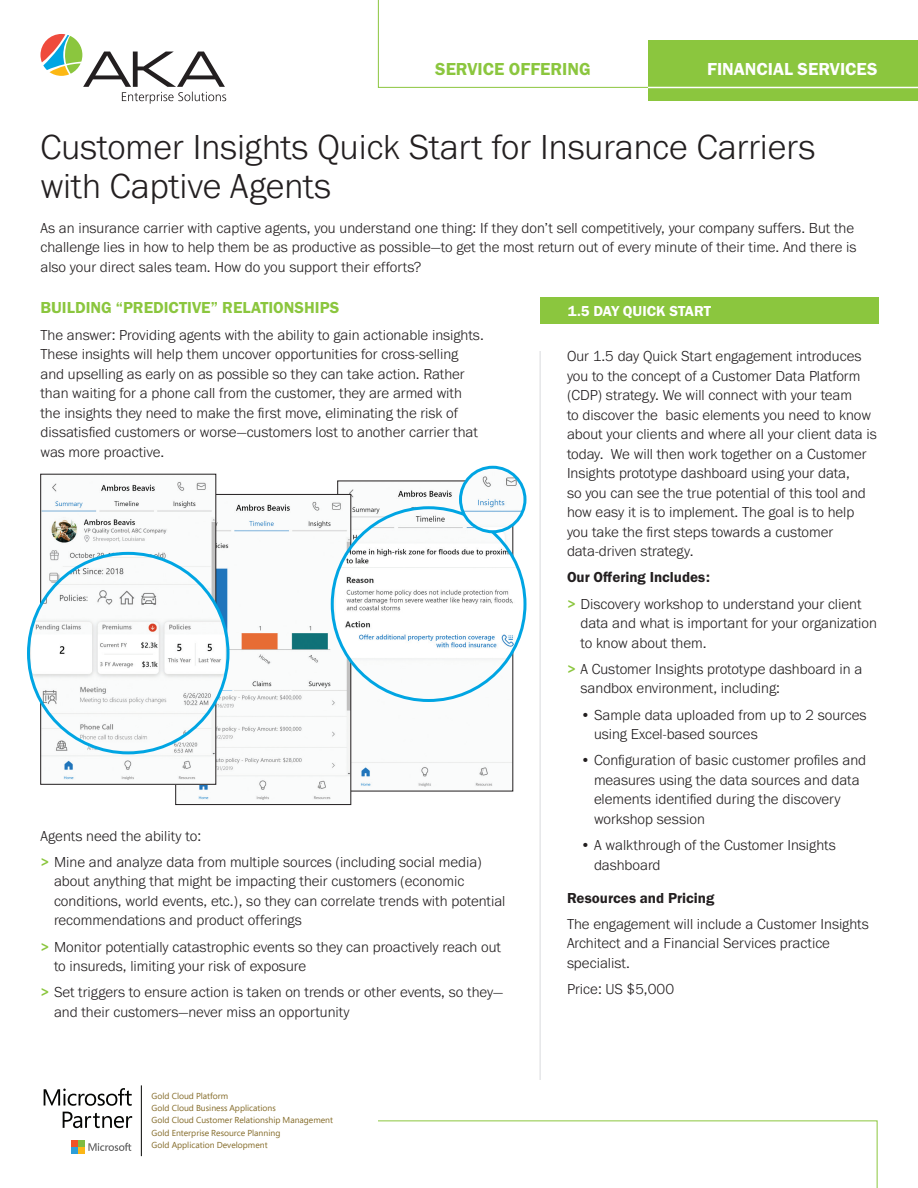
<style>
.page{position:relative;width:918px;height:1188px;background:#fff}
.page>*{position:absolute;margin:0;border:0;box-sizing:border-box;transform-origin:0 0}
.t1{font:300 36px/39px "Franklin Gothic URW";color:#231f20}
.t2{font:18px "Franklin Gothic URW Dem";color:#fff}
.t3{font:18px "Franklin Gothic URW Dem";color:#8bc63e}
.t4{font:16.5px "Franklin Gothic URW Dem";color:#8bc63e}
.t5{font:300 15px/19.5px "Franklin Gothic URW";color:#231f20}
.t6{font:15px "Franklin Gothic URW Dem";color:#231f20}
.t7{font:15px "Franklin Gothic URW Dem";color:#fff}
.t8{font:8.7px/12.5px "Segoe Pro";color:#846b29}
.s1{font-weight:500;color:#8bc63e}
</style>
<div class="page">
<svg style="left:378px;top:0;width:270px;height:88px"></svg>
<svg style="left:40px;top:34px;width:186px;height:70px"></svg>
<div style="left:648px;top:40px;width:270px;height:61px;background:#8bc63e"></div>
<hr style="left:648px;top:87px;width:270px;height:1px;background:#fff">
<svg style="left:378px;top:1120px;width:500px;height:68px"></svg>
<svg style="left:44px;top:1088px;width:88px;height:18px"></svg>
<svg style="left:63px;top:1112px;width:69px;height:16px"></svg>
<svg style="left:72px;top:1141px;width:59px;height:12px"></svg>
<hr style="left:141px;top:1085px;width:1px;height:71px;background:#040503">
<img style="left:340px;top:483px;width:171px;height:306px">
<img style="left:178px;top:496px;width:171px;height:304px">
<img style="left:42px;top:481px;width:172px;height:301px">
<div style="left:40px;top:474px;width:176px;height:310px;border:1px solid #231f20"></div>
<img style="left:28px;top:553px;width:200px;height:200px;border-radius:100px">
<img style="left:332px;top:508px;width:193px;height:192px;border-radius:96px">
<img style="left:460px;top:467px;width:65px;height:65px;border-radius:32px">
<div style="left:459px;top:466px;width:67px;height:67px;border:3px solid #00a5e3;border-radius:50%"></div>
<hr style="left:540px;top:351px;width:1px;height:729px;background:#e6e7e9">
<div style="left:540px;top:297px;width:338px;height:27px;background:#8bc63e"></div>
<p class="t3" style="left:435px;top:57px;width:157px">SERVICE OFFERING</p>
<p class="t2" style="left:707px;top:57px;width:172px">FINANCIAL SERVICES</p>
<h1 class="t1" style="left:40px;top:127px;width:776px">Customer Insights Quick Start for Insurance Carriers with Captive Agents</h1>
<p class="t5" style="left:40px;top:218px;width:818px">As an insurance carrier with captive agents, you understand one thing: If they don’t sell competitively, your company suffers. But the challenge lies in how to help them be as productive as possible—to get the most return out of every minute of their time. And there is also your direct sales team. How do you support their efforts?</p>
<p class="t7" style="left:568px;top:301px;width:193px">2-WEEK PROOF OF CONCEPT</p>
<p class="t5" style="left:567px;top:346px;width:311px">Our 1.5 day Quick Start engagement introduces you to the concept of a Customer Data Platform (CDP) strategy. We will connect with your team<br>to discover the basic elements you need to know about your clients and where all your client data is today. We will then work together on a Customer Insights prototype dashboard using your data,<br>so you can see the true potential of this tool and how easy it is to implement. The goal is to help you take the first steps towards a customer data-driven strategy.</p>
<p class="t6" style="left:567px;top:568px;width:144px">Our Offering Includes:</p>
<p class="t5" style="left:580px;top:593px;width:298px;text-indent:-14px"><span class="s1">&gt;</span> Discovery workshop to understand your client data and what is important for your organization to know about them.</p>
<p class="t5" style="left:580px;top:659px;width:283px;text-indent:-14px"><span class="s1">&gt;</span> A Customer Insights prototype dashboard in a sandbox environment, including:</p>
<p class="t5" style="left:594px;top:704px;width:274px;text-indent:-14px">• Sample data uploaded from up to 2 sources using Excel-based sources</p>
<p class="t5" style="left:594px;top:750px;width:274px;text-indent:-14px">• Configuration of basic customer profiles and measures using the data sources and data elements identified during the discovery workshop session</p>
<p class="t5" style="left:594px;top:835px;width:243px;text-indent:-14px">• A walkthrough of the Customer Insights dashboard</p>
<p class="t6" style="left:567px;top:888px;width:149px">Resources and Pricing</p>
<p class="t5" style="left:567px;top:914px;width:303px">The engagement will include a Customer Insights<br>Architect and a Financial Services practice specialist.</p>
<p class="t5" style="left:567px;top:979px;width:109px">Price: US $5,000</p>
<p class="t4" style="left:40px;top:298px;width:300px">BUILDING “PREDICTIVE” RELATIONSHIPS</p>
<p class="t5" style="left:40px;top:325px;width:445px">The answer: Providing agents with the ability to gain actionable insights.<br>These insights will help them uncover opportunities for cross-selling and upselling as early on as possible so they can take action. Rather than waiting for a phone call from the customer, they are armed with the insights they need to make the first move, eliminating the risk of dissatisfied customers or worse—customers lost to another carrier that was more proactive.</p>
<p class="t7" style="left:568px;top:301px;width:145px">1.5 DAY QUICK START</p>
<p class="t5" style="left:40px;top:822px;width:443px;line-height:26.2px">Agents need the ability to:<br><span class="s1">&gt;</span> Mine and analyze data from multiple sources (including social media)</p>
<p class="t5" style="left:54px;top:871px;width:453px">about anything that might be impacting their customers (economic conditions, world events, etc.), so they can correlate trends with potential recommendations and product offerings</p>
<p class="t5" style="left:54px;top:937px;width:449px;text-indent:-14px"><span class="s1">&gt;</span> Monitor potentially catastrophic events so they can proactively reach out to insureds, limiting your risk of exposure</p>
<p class="t5" style="left:54px;top:982px;width:451px;text-indent:-14px"><span class="s1">&gt;</span> Set triggers to ensure action is taken on trends or other events, so they— and their customers—never miss an opportunity</p>
<p class="t8" style="left:152px;top:1089px;width:183px">Gold Cloud Platform<br>Gold Cloud Business Applications<br>Gold Cloud Customer Relationship Management Gold Enterprise Resource Planning<br>Gold Application Development</p>
</div>
